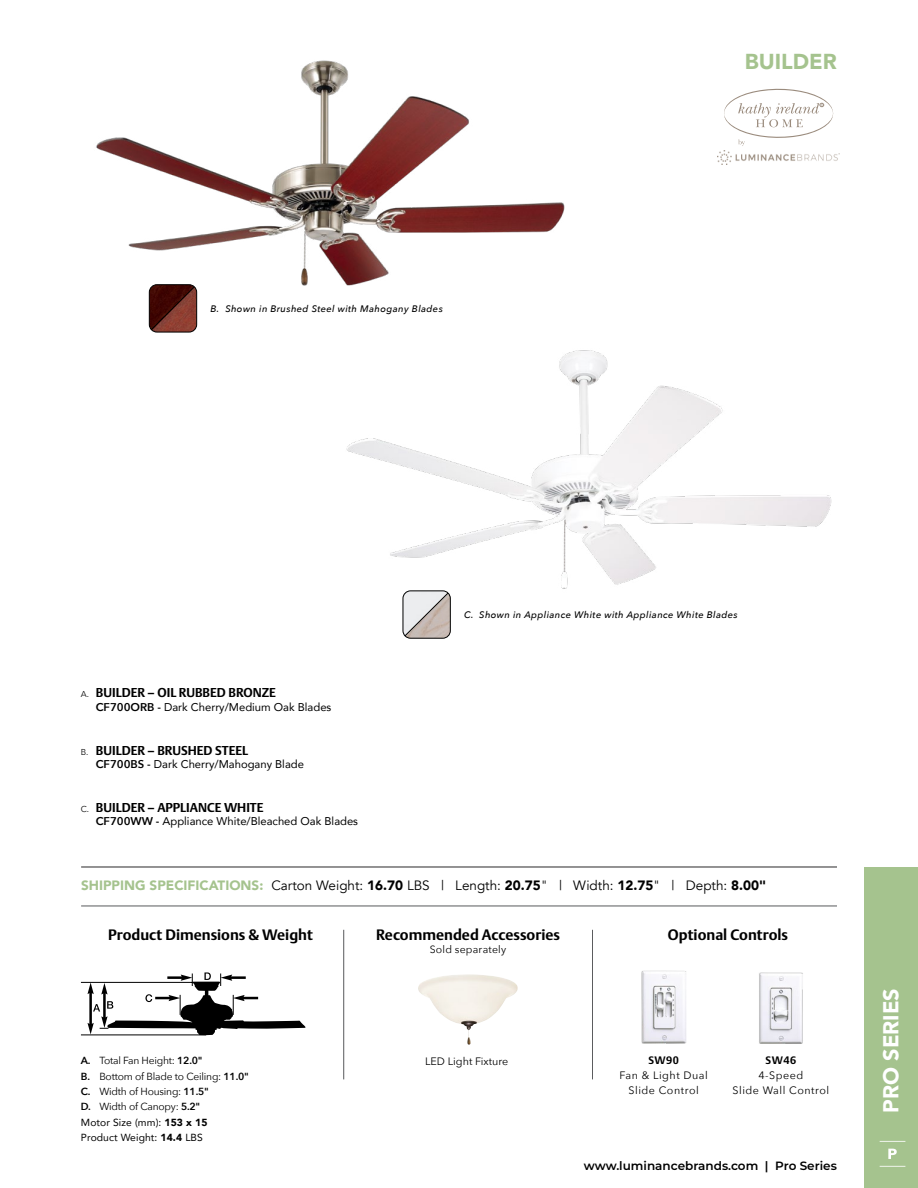
<style>
.page{position:relative;width:918px;height:1188px;background:#fff}
.page>*{position:absolute;margin:0;border:0;box-sizing:border-box;transform-origin:0 0}
.t1{font:900 21.6px "Avenir";color:#fff}
.t2{font:900 21.6px "Avenir";color:#a5c38e}
.t3{font:700 15px "DTL Argo T";color:#000}
.t4{font:13.5px "Avenir";color:#000}
.t5{font:700 12.75px "DTL Argo T";color:#000}
.t6{font:600 12px "Montserrat";color:#000}
.t7{font:11.25px "Avenir";color:#000}
.t8{font:10.8px/15px "Avenir Next";letter-spacing:.05em;color:#000;text-align:center}
.t9{font:10.8px "Avenir Next";color:#000}
.t10{font:700 10.8px "DTL Argo T";letter-spacing:.05em;color:#000}
.t11{font:10.5px "Avenir Next";letter-spacing:.02em;color:#000}
.t12{font:10.35px/15.5px "Avenir Next";letter-spacing:-.02em;color:#000}
.t13{font:10.35px/15.5px "Avenir";letter-spacing:.01em;color:#000}
.t14{font:italic 500 9.45px "Avenir Next";letter-spacing:.04em;color:#000}
.s1{font-family:"Avenir Next";font-weight:400;font-size:8.55px}
.s2{font-family:"Avenir Next";font-weight:600}
.s3{font-weight:900;color:#a5c38e}
.s4{font-weight:900}
.s5{font-weight:600}
</style>
<div class="page">
<div style="left:864px;top:867px;width:54px;height:321px;background:#a5c38e"></div>
<svg style="left:888px;top:1149px;width:9px;height:10px"></svg>
<svg style="left:880px;top:1141px;width:25px;height:1px"></svg>
<svg style="left:880px;top:1166px;width:25px;height:1px"></svg>
<img style="left:717px;top:150px;width:123px;height:14px">
<svg style="left:724px;top:88px;width:109px;height:58px"></svg>
<hr style="left:81px;top:867px;width:756px;height:1px;background:#292829">
<hr style="left:81px;top:906px;width:756px;height:1px;background:#58595b">
<hr style="left:343px;top:930px;width:1px;height:149px;background:#58595b">
<hr style="left:592px;top:930px;width:1px;height:149px;background:#58595b">
<hr style="left:81px;top:982px;width:111px;height:1px;background:#000">
<hr style="left:81px;top:1034px;width:125px;height:1px;background:#000">
<svg style="left:88px;top:972px;width:217px;height:63px"></svg>
<img style="left:96px;top:60px;width:469px;height:240px">
<div style="left:149px;top:284px;width:48px;height:48px;border:1px solid #000;border-radius:8px"></div>
<svg style="left:150px;top:286px;width:46px;height:45px;background:#63231b"></svg>
<img style="left:346px;top:350px;width:486px;height:261px">
<div style="left:403px;top:590px;width:48px;height:49px;border:1px solid #000;border-radius:8px"></div>
<svg style="left:404px;top:592px;width:45px;height:45px;background:#d0cac7"></svg>
<div style="left:759px;top:972px;width:44px;height:72px;background:#000;opacity:.22"></div>
<img style="left:759px;top:973px;width:44px;height:70px">
<div style="left:641px;top:970px;width:46px;height:74px;background:#000;opacity:.22"></div>
<img style="left:641px;top:970px;width:45px;height:73px">
<img style="left:418px;top:974px;width:100px;height:71px">
<p class="t14" style="left:210px;top:300px;width:234px">B. Shown in Brushed Steel with Mahogany Blades</p>
<h1 class="t2" style="left:745px;top:43px;width:93px">BUILDER</h1>
<p class="t5" style="left:81px;top:685px;width:197px"><span class="s1">A.</span> BUILDER – OIL RUBBED BRONZE</p>
<p class="t7" style="left:96px;top:698px;width:237px"><span class="s2">CF700ORB -</span> Dark Cherry/Medium Oak Blades</p>
<p class="t5" style="left:81px;top:743px;width:169px"><span class="s1">B.</span> BUILDER – BRUSHED STEEL</p>
<p class="t7" style="left:96px;top:755px;width:210px"><span class="s2">CF700BS -</span> Dark Cherry/Mahogany Blade</p>
<p class="t5" style="left:81px;top:800px;width:184px"><span class="s1">C.</span> BUILDER – APPLIANCE WHITE</p>
<p class="t7" style="left:96px;top:812px;width:264px"><span class="s2">CF700WW -</span> Appliance White/Bleached Oak Blades</p>
<p class="t14" style="left:464px;top:607px;width:275px">C. Shown in Appliance White with Appliance White Blades</p>
<p class="t4" style="left:81px;top:877px;width:686px"><span class="s3">SHIPPING SPECIFICATIONS:</span> Carton Weight: <span class="s4">16.70</span> LBS | Length: <span class="s4">20.75</span>" | Width: <span class="s4">12.75</span>" | Depth: <span class="s4">8.00"</span></p>
<h2 class="t3" style="left:108px;top:926px;width:206px">Product Dimensions &amp; Weight</h2>
<h2 class="t3" style="left:376px;top:926px;width:185px">Recommended Accessories</h2>
<p class="t11" style="left:430px;top:940px;width:78px">Sold separately</p>
<h2 class="t3" style="left:668px;top:926px;width:122px">Optional Controls</h2>
<p class="t12" style="left:81px;top:1052px;width:169px"><span class="s5">A.</span> Total Fan Height: <span class="s5">12.0"<br>B.</span> Bottom of Blade to Ceiling: <span class="s5">11.0"<br>C.</span> Width of Housing: <span class="s5">11.5"<br>D.</span> Width of Canopy: <span class="s5">5.2"</span></p>
<p class="t13" style="left:81px;top:1114px;width:128px">Motor Size (mm): <span class="s4">153 x 15<br></span>Product Weight: <span class="s4">14.4</span> LBS</p>
<p class="t9" style="left:425px;top:1052px;width:85px">LED Light Fixture</p>
<p class="t10" style="left:648px;top:1053px;width:32px">SW90</p>
<p class="t8" style="left:619px;top:1067px;width:90px">Fan &amp; Light Dual<br>Slide Control</p>
<p class="t10" style="left:766px;top:1053px;width:32px">SW46</p>
<p class="t8" style="left:733px;top:1067px;width:98px">4-Speed<br>Slide Wall Control</p>
<p class="t6" style="left:584px;top:1157px;width:254px">www.luminancebrands.com | Pro Series</p>
<h1 class="t1" style="left:872px;top:1113px;width:126px;rotate:-90deg">PRO SERIES</h1>
</div>
